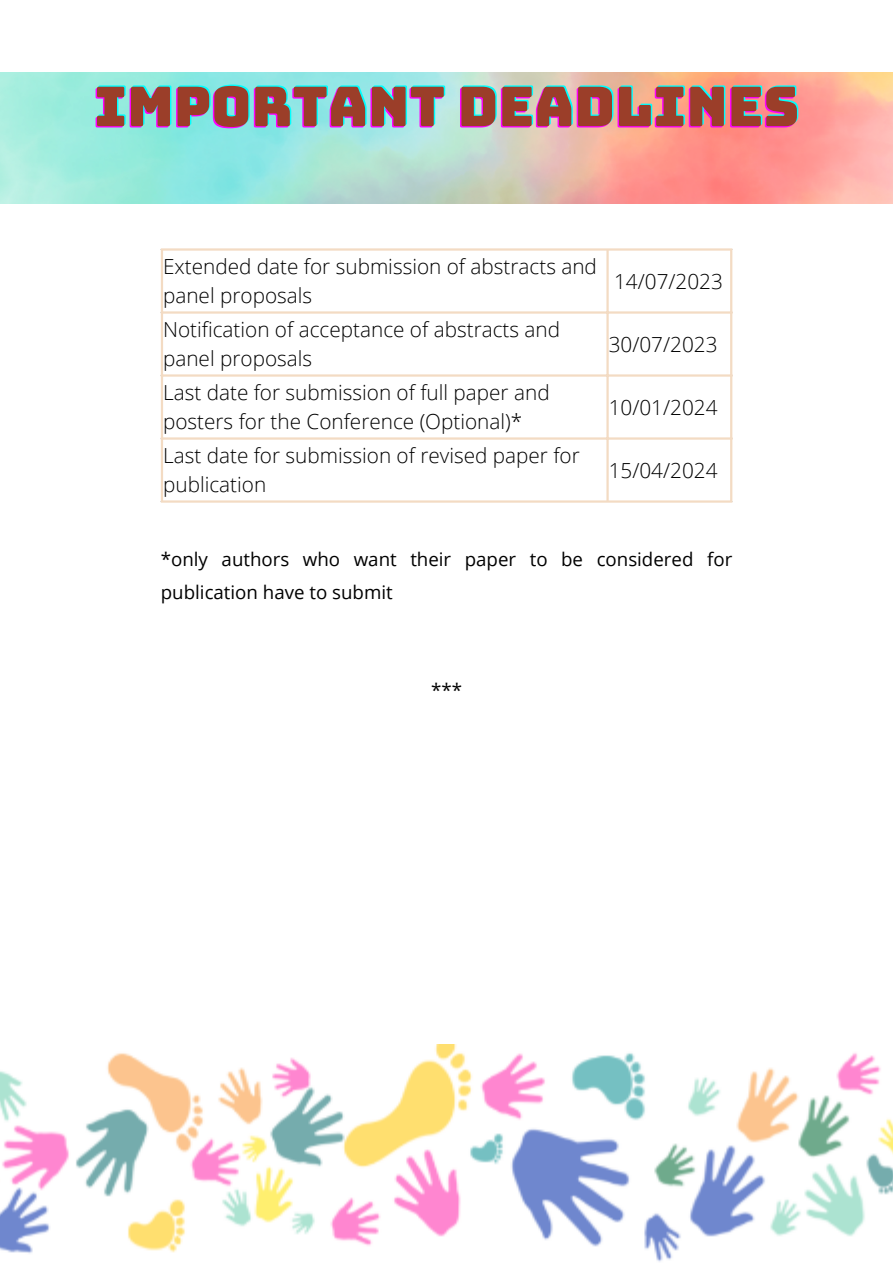
<style>
.page{position:relative;width:893px;height:1263px;background:#fff}
.page>*{position:absolute;margin:0;border:0;box-sizing:border-box;transform-origin:0 0}
.t1{font:54.75px "Bungee";color:#f0f}
.t2{font:300 20.77px/28.7px "Open Sans";color:#000}
.t3{font:18.67px/32.6px "Open Sans";color:#000}
</style>
<div class="page">
<img style="left:0;top:1045px;width:893px;height:217px">
<hr style="left:161px;top:251px;width:2px;height:249px;background:#f3dbc3">
<hr style="left:606px;top:251px;width:3px;height:249px;background:#f3dbc3">
<hr style="left:730px;top:251px;width:2px;height:249px;background:#f3dbc3">
<hr style="left:161px;top:248px;width:571px;height:3px;background:#f3dbc3">
<hr style="left:161px;top:311px;width:571px;height:3px;background:#f3dbc3">
<hr style="left:161px;top:374px;width:571px;height:3px;background:#f3dbc3">
<hr style="left:161px;top:437px;width:571px;height:3px;background:#f3dbc3">
<hr style="left:161px;top:500px;width:571px;height:3px;background:#f3dbc3">
<p class="t1" style="left:93px;top:80px;width:706px">IMPORTANT DEADLINES</p>
<p class="t2" style="left:163px;top:252px;width:435px">Extended date for submission of abstracts and panel proposals</p>
<p class="t2" style="left:163px;top:315px;width:398px">Notification of acceptance of abstracts and panel proposals</p>
<p class="t2" style="left:163px;top:378px;width:388px">Last date for submission of full paper and posters for the Conference (Optional)*</p>
<p class="t2" style="left:163px;top:441px;width:418px">Last date for submission of revised paper for publication</p>
<p class="t2" style="left:614px;top:266px;width:110px">14/07/2023</p>
<p class="t2" style="left:609px;top:329px;width:110px">30/07/2023</p>
<p class="t2" style="left:609px;top:392px;width:110px">10/01/2024</p>
<p class="t2" style="left:609px;top:455px;width:110px">15/04/2024</p>
<p class="t3" style="left:161px;top:543px;width:573px">*only authors who want their paper to be considered for publication have to submit</p>
<p class="t3" style="left:431px;top:673px;width:32px">***</p>
</div>
